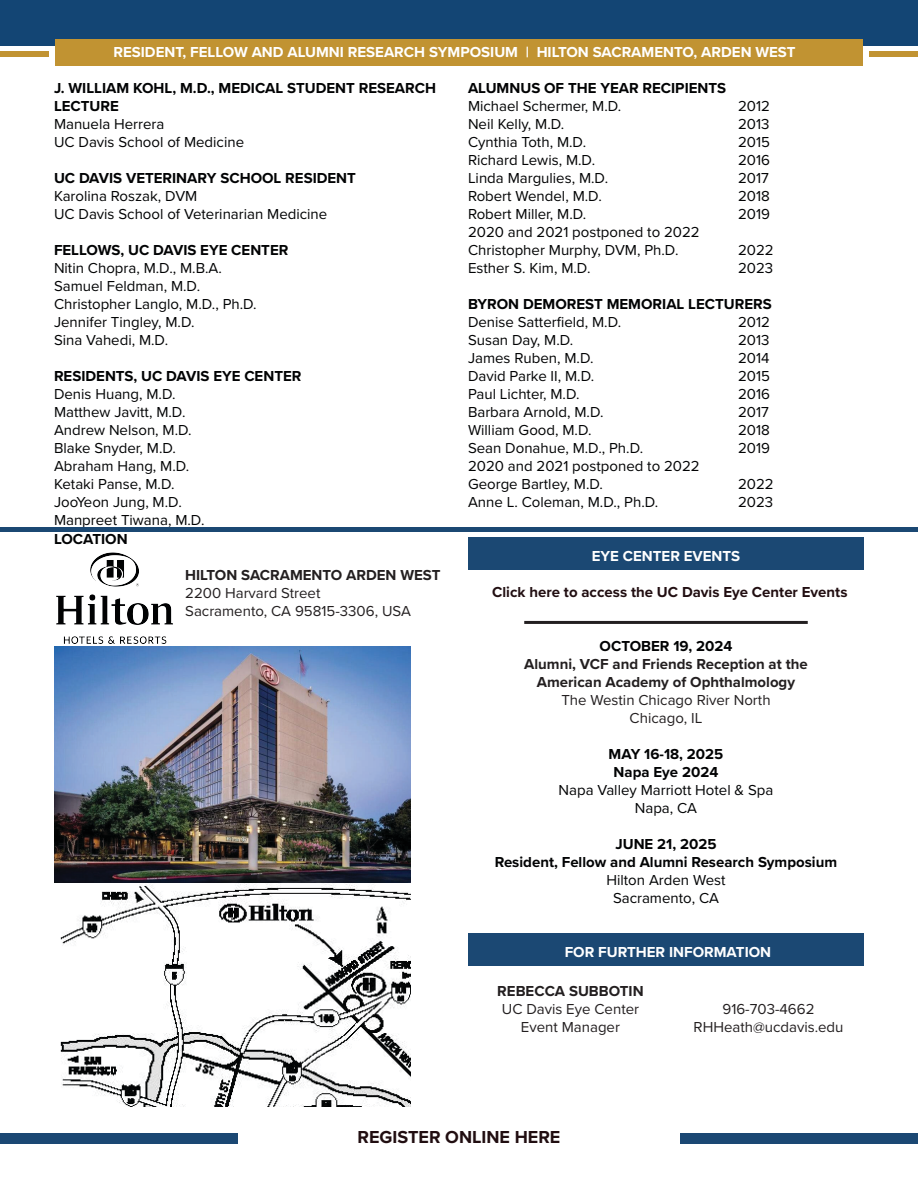
<style>
.page{position:relative;width:918px;height:1188px;background:#fff}
.page>*{position:absolute;margin:0;border:0;box-sizing:border-box;transform-origin:0 0}
.t1{font:700 18px "Proxima Nova";color:#210e11}
.t2{font:15px "Proxima Nova";color:#020304}
.t3{font:700 15px/18px "Proxima Nova";color:#020304}
.t4{font:15px "Proxima Nova";color:#231f20}
.t5{font:700 15px "Proxima Nova";color:#231f20}
.t6{font:700 15px "Proxima Nova";color:#fff}
.t7{font:700 15px "Proxima Nova";color:#210e11}
</style>
<div class="page">
<div style="left:468px;top:934px;width:396px;height:32px;background:#1b4873"></div>
<div style="left:468px;top:538px;width:396px;height:32px;background:#1b4873"></div>
<div style="left:0;top:1133px;width:238px;height:11px;background:#1b4873"></div>
<div style="left:680px;top:1133px;width:238px;height:11px;background:#1b4873"></div>
<hr style="left:0;top:528px;width:918px;height:4px;background:#1b4873">
<hr style="left:524px;top:621px;width:284px;height:3px;background:#231f20">
<img style="left:56px;top:552px;width:117px;height:92px">
<img style="left:54px;top:646px;width:356px;height:460px">
<div style="left:0;top:0;width:918px;height:45px;background:#134574"></div>
<div style="left:55px;top:39px;width:808px;height:27px;background:#c19332"></div>
<div style="left:0;top:52px;width:49px;height:5px;background:#c19332"></div>
<div style="left:869px;top:52px;width:49px;height:5px;background:#c19332"></div>
<p class="t6" style="left:113px;top:41px;width:684px">RESIDENT, FELLOW AND ALUMNI RESEARCH SYMPOSIUM | HILTON SACRAMENTO, ARDEN WEST</p>
<p class="t3" style="left:54px;top:79px;width:384px">J. WILLIAM KOHL, M.D., MEDICAL STUDENT RESEARCH<br>LECTURE</p>
<p class="t2" style="left:54px;top:113px;width:112px">Manuela Herrera</p>
<p class="t2" style="left:54px;top:131px;width:192px">UC Davis School of Medicine</p>
<p class="t3" style="left:54px;top:169px;width:303px">UC DAVIS VETERINARY SCHOOL RESIDENT</p>
<p class="t2" style="left:54px;top:185px;width:145px">Karolina Roszak, DVM</p>
<p class="t2" style="left:54px;top:203px;width:275px">UC Davis School of Veterinarian Medicine</p>
<p class="t3" style="left:54px;top:241px;width:236px">FELLOWS, UC DAVIS EYE CENTER</p>
<p class="t2" style="left:54px;top:257px;width:169px">Nitin Chopra, M.D., M.B.A.</p>
<p class="t2" style="left:54px;top:275px;width:148px">Samuel Feldman, M.D.</p>
<p class="t2" style="left:54px;top:293px;width:204px">Christopher Langlo, M.D., Ph.D.</p>
<p class="t2" style="left:54px;top:311px;width:142px">Jennifer Tingley, M.D.</p>
<p class="t2" style="left:54px;top:329px;width:116px">Sina Vahedi, M.D.</p>
<p class="t3" style="left:54px;top:367px;width:249px">RESIDENTS, UC DAVIS EYE CENTER</p>
<p class="t2" style="left:54px;top:383px;width:123px">Denis Huang, M.D.</p>
<p class="t2" style="left:54px;top:401px;width:133px">Matthew Javitt, M.D.</p>
<p class="t2" style="left:54px;top:419px;width:139px">Andrew Nelson, M.D.</p>
<p class="t2" style="left:54px;top:437px;width:124px">Blake Snyder, M.D.</p>
<p class="t2" style="left:54px;top:455px;width:137px">Abraham Hang, M.D.</p>
<p class="t2" style="left:54px;top:473px;width:122px">Ketaki Panse, M.D.</p>
<p class="t2" style="left:54px;top:491px;width:129px">JooYeon Jung, M.D.</p>
<p class="t2" style="left:54px;top:509px;width:152px">Manpreet Tiwana, M.D.</p>
<p class="t3" style="left:54px;top:530px;width:75px">LOCATION</p>
<p class="t5" style="left:185px;top:564px;width:257px">HILTON SACRAMENTO ARDEN WEST</p>
<p class="t4" style="left:185px;top:582px;width:137px">2200 Harvard Street</p>
<p class="t4" style="left:185px;top:600px;width:227px">Sacramento, CA 95815-3306, USA</p>
<p class="t3" style="left:468px;top:79px;width:260px">ALUMNUS OF THE YEAR RECIPIENTS</p>
<p class="t2" style="left:468px;top:95px;width:155px">Michael Schermer, M.D.</p>
<p class="t2" style="left:738px;top:95px;width:33px">2012</p>
<p class="t2" style="left:468px;top:113px;width:98px">Neil Kelly, M.D.</p>
<p class="t2" style="left:738px;top:113px;width:33px">2013</p>
<p class="t2" style="left:468px;top:131px;width:120px">Cynthia Toth, M.D.</p>
<p class="t2" style="left:738px;top:131px;width:33px">2015</p>
<p class="t2" style="left:468px;top:149px;width:129px">Richard Lewis, M.D.</p>
<p class="t2" style="left:738px;top:149px;width:33px">2016</p>
<p class="t2" style="left:468px;top:167px;width:142px">Linda Margulies, M.D.</p>
<p class="t2" style="left:738px;top:167px;width:32px">2017</p>
<p class="t2" style="left:468px;top:185px;width:135px">Robert Wendel, M.D.</p>
<p class="t2" style="left:738px;top:185px;width:33px">2018</p>
<p class="t2" style="left:468px;top:203px;width:120px">Robert Miller, M.D.</p>
<p class="t2" style="left:738px;top:203px;width:33px">2019</p>
<p class="t2" style="left:468px;top:221px;width:233px">2020 and 2021 postponed to 2022</p>
<p class="t2" style="left:468px;top:239px;width:212px">Christopher Murphy, DVM, Ph.D.</p>
<p class="t2" style="left:738px;top:239px;width:37px">2022</p>
<p class="t2" style="left:468px;top:257px;width:124px">Esther S. Kim, M.D.</p>
<p class="t2" style="left:738px;top:257px;width:37px">2023</p>
<p class="t3" style="left:468px;top:295px;width:305px">BYRON DEMOREST MEMORIAL LECTURERS</p>
<p class="t2" style="left:468px;top:311px;width:155px">Denise Satterfield, M.D.</p>
<p class="t2" style="left:738px;top:311px;width:33px">2012</p>
<p class="t2" style="left:468px;top:329px;width:107px">Susan Day, M.D.</p>
<p class="t2" style="left:738px;top:329px;width:33px">2013</p>
<p class="t2" style="left:468px;top:347px;width:127px">James Ruben, M.D.</p>
<p class="t2" style="left:738px;top:347px;width:33px">2014</p>
<p class="t2" style="left:468px;top:365px;width:128px">David Parke II, M.D.</p>
<p class="t2" style="left:738px;top:365px;width:33px">2015</p>
<p class="t2" style="left:468px;top:383px;width:113px">Paul Lichter, M.D.</p>
<p class="t2" style="left:738px;top:383px;width:33px">2016</p>
<p class="t2" style="left:468px;top:401px;width:137px">Barbara Arnold, M.D.</p>
<p class="t2" style="left:738px;top:401px;width:32px">2017</p>
<p class="t2" style="left:468px;top:419px;width:125px">William Good, M.D.</p>
<p class="t2" style="left:738px;top:419px;width:33px">2018</p>
<p class="t2" style="left:468px;top:437px;width:177px">Sean Donahue, M.D., Ph.D.</p>
<p class="t2" style="left:738px;top:437px;width:33px">2019</p>
<p class="t2" style="left:468px;top:455px;width:233px">2020 and 2021 postponed to 2022</p>
<p class="t2" style="left:468px;top:473px;width:137px">George Bartley, M.D.</p>
<p class="t2" style="left:738px;top:473px;width:37px">2022</p>
<p class="t2" style="left:468px;top:491px;width:192px">Anne L. Coleman, M.D., Ph.D.</p>
<p class="t2" style="left:738px;top:491px;width:37px">2023</p>
<p class="t6" style="left:592px;top:545px;width:150px">EYE CENTER EVENTS</p>
<p class="t7" style="left:492px;top:581px;width:357px">Click here to access the UC Davis Eye Center Events</p>
<p class="t3" style="left:600px;top:636px;width:134px">OCTOBER 19, 2024</p>
<p class="t5" style="left:524px;top:653px;width:285px">Alumni, VCF and Friends Reception at the</p>
<p class="t5" style="left:537px;top:671px;width:260px">American Academy of Ophthalmology</p>
<p class="t4" style="left:561px;top:689px;width:211px">The Westin Chicago River North</p>
<p class="t4" style="left:630px;top:707px;width:74px">Chicago, IL</p>
<p class="t3" style="left:609px;top:744px;width:116px">MAY 16-18, 2025</p>
<p class="t3" style="left:614px;top:762px;width:106px">Napa Eye 2024</p>
<p class="t2" style="left:559px;top:779px;width:216px">Napa Valley Marriott Hotel &amp; Spa</p>
<p class="t2" style="left:635px;top:797px;width:64px">Napa, CA</p>
<p class="t3" style="left:616px;top:834px;width:102px">JUNE 21, 2025</p>
<p class="t3" style="left:495px;top:852px;width:344px">Resident, Fellow and Alumni Research Symposium</p>
<p class="t2" style="left:606px;top:869px;width:121px">Hilton Arden West</p>
<p class="t2" style="left:613px;top:887px;width:107px">Sacramento, CA</p>
<p class="t6" style="left:565px;top:941px;width:208px">FOR FURTHER INFORMATION</p>
<p class="t5" style="left:497px;top:980px;width:148px">REBECCA SUBBOTIN</p>
<p class="t4" style="left:502px;top:998px;width:139px">UC Davis Eye Center</p>
<p class="t4" style="left:521px;top:1016px;width:101px">Event Manager</p>
<p class="t4" style="left:723px;top:998px;width:93px">916-703-4662</p>
<p class="t4" style="left:694px;top:1016px;width:151px">RHHeath@ucdavis.edu</p>
<p class="t1" style="left:358px;top:1123px;width:204px">REGISTER ONLINE HERE</p>
</div>
